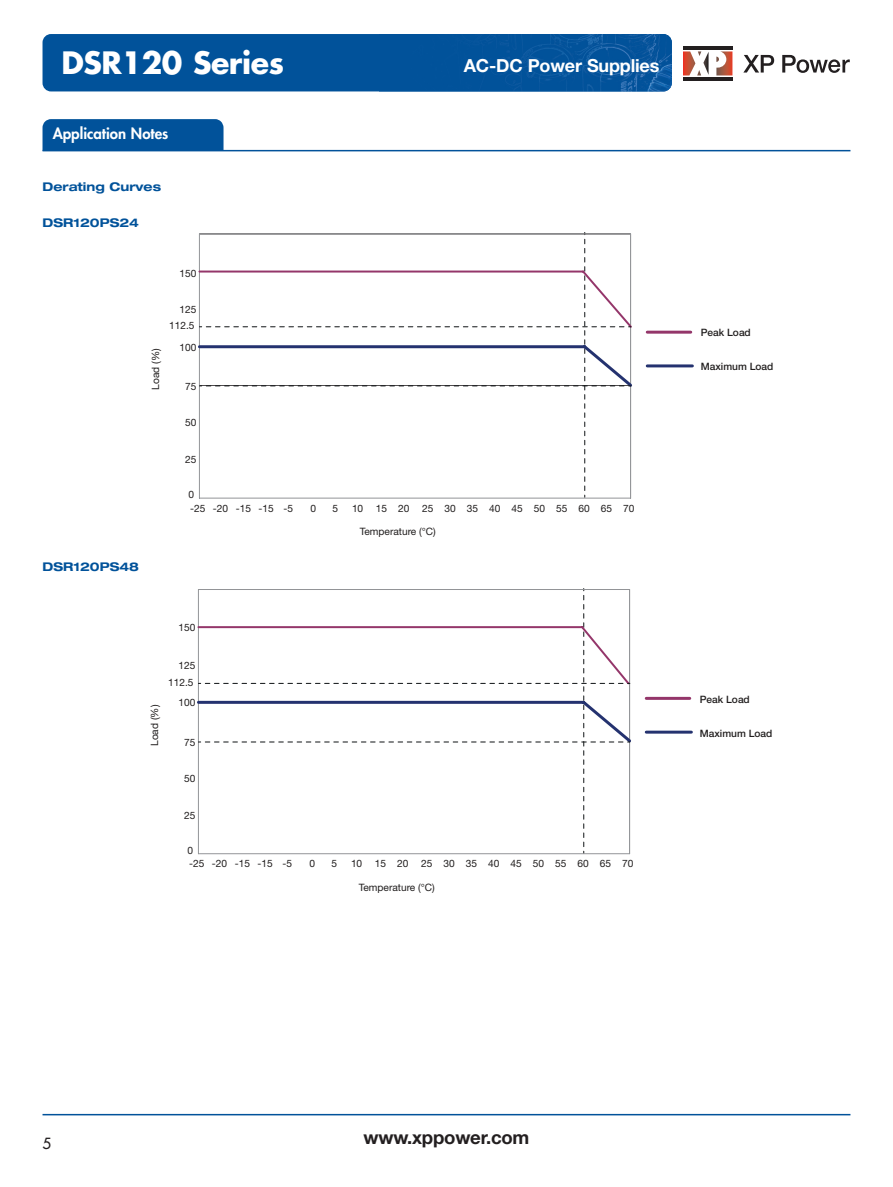
<style>
.page{position:relative;width:893px;height:1187px;background:#fff}
.page>*{position:absolute;margin:0;border:0;box-sizing:border-box;transform-origin:0 0}
.t1{font:700 30px "Futura LT";letter-spacing:-.015em;color:#fff}
.t2{font:700 18.6px "Helvetica Neue LT";letter-spacing:-.01em;color:#231f20}
.t3{font:700 18px "Helvetica Neue LT";letter-spacing:-.01em;color:#fff}
.t4{font:800 15px "Futura LT";color:#fff}
.t5{font:15px "Futura LT";color:#231f20}
.t6{font:700 expanded 12px "Helvetica Neue LT";color:#01529a}
.t7{font:10.2px/15.9px "Helvetica Neue";color:#211e1e;text-align:right}
.t8{font:500 10.2px "Helvetica Neue LT";color:#211e1e}
</style>
<div class="page">
<hr style="left:631px;top:234px;width:1px;height:264px;background:#939598">
<hr style="left:199px;top:497px;width:432px;height:1px;background:#939598">
<hr style="left:647px;top:364px;width:45px;height:3px;background:#24326f">
<hr style="left:647px;top:330px;width:44px;height:3px;background:#94366a">
<svg style="left:198px;top:232px;width:434px;height:265px"></svg>
<svg style="left:743px;top:55px;width:31px;height:18px"></svg>
<svg style="left:782px;top:55px;width:68px;height:18px"></svg>
<hr style="left:683px;top:46px;width:49px;height:3px;background:#231f20">
<svg style="left:683px;top:51px;width:26px;height:24px"></svg>
<svg style="left:716px;top:51px;width:16px;height:24px"></svg>
<hr style="left:683px;top:77px;width:49px;height:3px;background:#231f20">
<div style="left:43px;top:34px;width:629px;height:57px;background:#01529a;border-radius:9px"></div>
<img style="left:494px;top:34px;width:178px;height:57px">
<hr style="left:43px;top:1113px;width:807px;height:2px;background:#01529a">
<div style="left:43px;top:119px;width:181px;height:31px;background:#01529a"></div>
<hr style="left:43px;top:150px;width:807px;height:1px;background:#01529a">
<hr style="left:646px;top:730px;width:45px;height:3px;background:#24326f">
<hr style="left:646px;top:696px;width:44px;height:3px;background:#94366a">
<hr style="left:198px;top:853px;width:432px;height:1px;background:#939598">
<svg style="left:197px;top:588px;width:434px;height:265px"></svg>
<h1 class="t1" style="left:61px;top:43px;width:224px">DSR120 Series</h1>
<h3 class="t3" style="left:464px;top:54px;width:197px">AC-DC Power Supplies</h3>
<h3 class="t4" style="left:53px;top:124px;width:117px">Application Notes</h3>
<p class="t6" style="left:43px;top:179px;width:120px">Derating Curves</p>
<p class="t6" style="left:43px;top:215px;width:98px">DSR120PS24</p>
<p class="t7" style="left:180px;top:266px;width:18px">150</p>
<p class="t7" style="left:148px;top:389px;width:43px;rotate:-90deg">Load (%)</p>
<p class="t7" style="left:169px;top:302px;width:29px">125<br>112.5</p>
<p class="t7" style="left:180px;top:339px;width:18px">100</p>
<p class="t7" style="left:185px;top:379px;width:13px">75</p>
<p class="t7" style="left:185px;top:415px;width:13px">50</p>
<p class="t7" style="left:185px;top:452px;width:13px">25</p>
<p class="t7" style="left:188px;top:488px;width:106px;line-height:13.6px;text-align:left">0<br>-25 -20 -15 -15 -5</p>
<p class="t6" style="left:43px;top:559px;width:98px">DSR120PS48</p>
<p class="t7" style="left:310px;top:500px;width:7px">0</p>
<p class="t7" style="left:333px;top:500px;width:7px">5</p>
<p class="t7" style="left:352px;top:500px;width:284px">10 15 20 25 30 35 40 45 50 55 60 65 70</p>
<p class="t7" style="left:360px;top:524px;width:78px">Temperature (°C)</p>
<p class="t7" style="left:179px;top:620px;width:18px">150</p>
<p class="t7" style="left:147px;top:746px;width:43px;rotate:-90deg">Load (%)</p>
<p class="t7" style="left:168px;top:657px;width:29px;line-height:17.4px">125<br>112.5</p>
<p class="t7" style="left:179px;top:695px;width:18px">100</p>
<p class="t7" style="left:184px;top:734px;width:13px">75</p>
<p class="t7" style="left:184px;top:770px;width:13px">50</p>
<p class="t7" style="left:184px;top:808px;width:13px">25</p>
<p class="t7" style="left:187px;top:842px;width:7px">0</p>
<p class="t7" style="left:189px;top:856px;width:104px">-25 -20 -15 -15 -5</p>
<p class="t7" style="left:309px;top:856px;width:7px">0</p>
<p class="t7" style="left:332px;top:856px;width:7px">5</p>
<p class="t7" style="left:351px;top:856px;width:284px">10 15 20 25 30 35 40 45 50 55 60 65 70</p>
<p class="t7" style="left:359px;top:879px;width:78px">Temperature (°C)</p>
<p class="t8" style="left:701px;top:326px;width:52px">Peak Load</p>
<p class="t8" style="left:701px;top:361px;width:74px">Maximum Load</p>
<p class="t8" style="left:700px;top:692px;width:52px">Peak Load</p>
<p class="t8" style="left:700px;top:727px;width:74px">Maximum Load</p>
<h3 class="t5" style="left:43px;top:1133px;width:10px">5</h3>
<h2 class="t2" style="left:363px;top:1125px;width:167px">www.xppower.com</h2>
</div>
